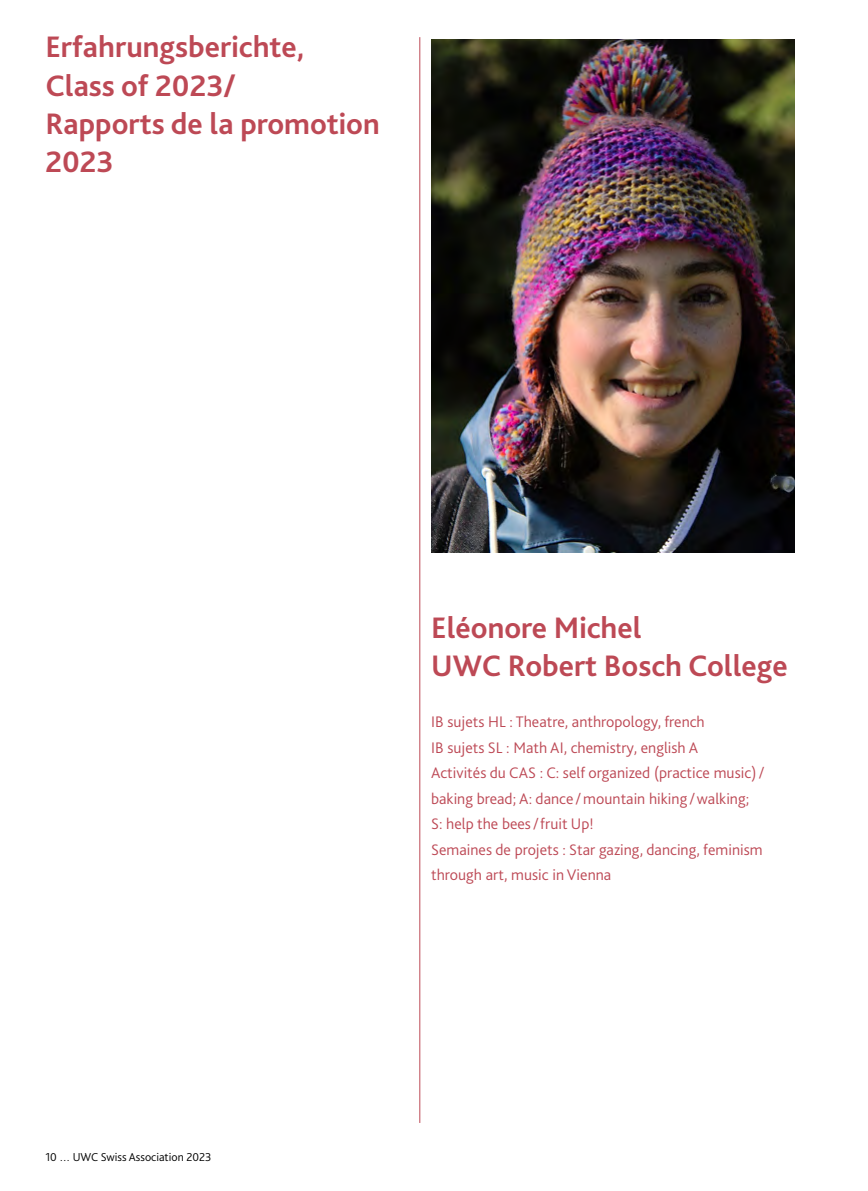
<style>
.page{position:relative;width:868px;height:1191px;background:#fff}
.page>*{position:absolute;margin:0;border:0;box-sizing:border-box;transform-origin:0 0}
.t1{font:700 31px/38.2px "Bliss 2";color:#bd4955}
.t2{font:300 16px/25.6px "Bliss 2";color:#bd4955}
.t3{font:300 12px "Bliss 2";color:#000}
</style>
<div class="page">
<hr style="left:419px;top:37px;width:1px;height:1086px;background:#bd4955">
<img style="left:431px;top:40px;width:363px;height:513px">
<h1 class="t1" style="left:45px;top:27px;width:336px">Erfahrungsberichte,<br>Class of 2023/<br>Rapports de la promotion<br>2023</h1>
<p class="t3" style="left:45px;top:1149px;width:168px">10 … UWC Swiss Association 2023</p>
<h1 class="t1" style="left:431px;top:608px;width:358px">Eléonore Michel<br>UWC Robert Bosch College</h1>
<p class="t2" style="left:431px;top:709px;width:334px">IB sujets HL : Theatre, anthropology, french<br>IB sujets SL : Math AI, chemistry, english A<br>Activités du CAS : C: self organized (practice music)/ baking bread; A: dance /mountain hiking /walking; S: help the bees/fruit Up!<br>Semaines de projets : Star gazing, dancing, feminism through art, music in Vienna</p>
</div>
